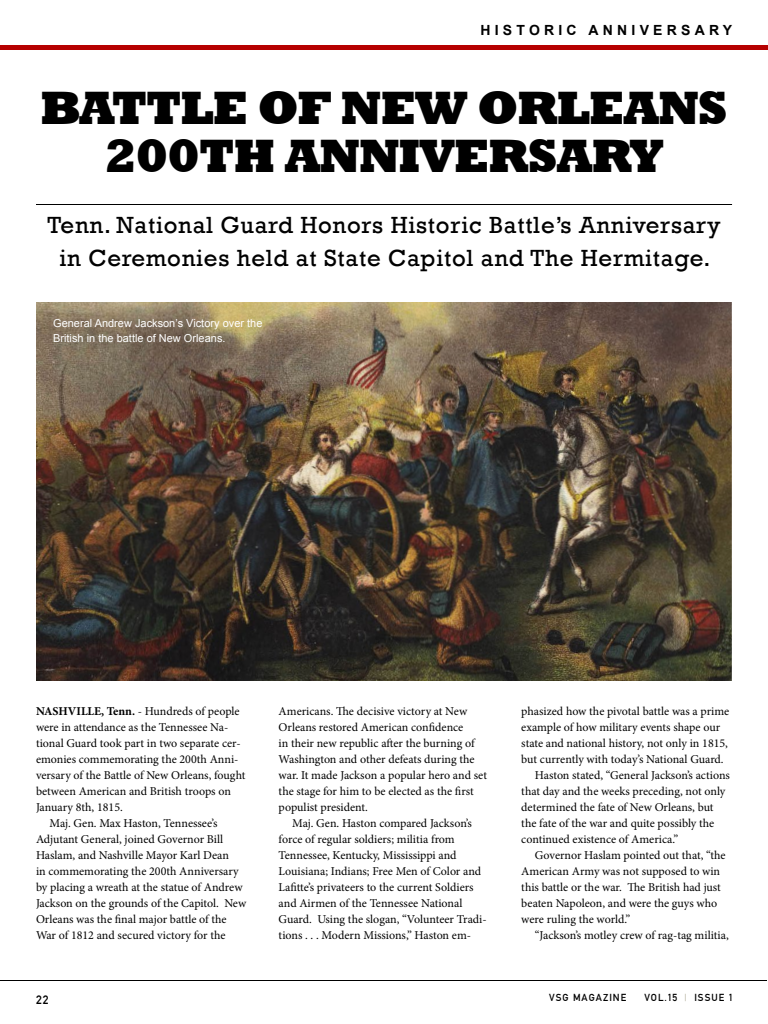
<style>
.page{position:relative;width:768px;height:1024px;background:#fff}
.page>*{position:absolute;margin:0;border:0;box-sizing:border-box;transform-origin:0 0}
.t1{font:800 48px/48px "Rockwell";letter-spacing:-.03em;color:#000;text-align:center}
.t2{font:24px/33px "Rockwell";letter-spacing:.03em;color:#000;text-align:center}
.t3{font:700 14px "Arial";letter-spacing:.3em;color:#000}
.t4{font:12px/16px "Minion Pro";letter-spacing:-.005em;color:#000}
.t5{font:12px "Alte DIN1451 Mittelschrift";color:#000}
.t6{font:11px/15px "Arial";color:#fff}
.t7{font:10px "Alte DIN1451 Mittelschrift";letter-spacing:.1em;color:#000}
.s1{font-weight:700}
.s2{color:#bfbcab}
</style>
<div class="page">
<hr style="left:0;top:980px;width:768px;height:1px;background:#000">
<hr style="left:36px;top:204px;width:696px;height:1px;background:#000">
<div style="left:0;top:45px;width:768px;height:5px;background:#b60000"></div>
<img style="left:36px;top:302px;width:696px;height:379px">
<p class="t3" style="left:481px;top:21px;width:253px">HISTORIC ANNIVERSARY</p>
<h1 class="t1" style="left:40px;top:85px;width:689px">BATTLE OF NEW ORLEANS<br>200TH ANNIVERSARY</h1>
<h2 class="t2" style="left:47px;top:209px;width:675px">Tenn. National Guard Honors Historic Battle’s Anniversary in Ceremonies held at State Capitol and The Hermitage.</h2>
<p class="t6" style="left:53px;top:316px;width:211px">General Andrew Jackson’s Victory over the<br>British in the battle of New Orleans.</p>
<p class="t4" style="left:36px;top:703px;width:205px"><span class="s1">NASHVILLE, Tenn.</span> - Hundreds of people</p>
<p class="t4" style="left:36px;top:719px;width:194px">were in attendance as the Tennessee Na-</p>
<p class="t4" style="left:36px;top:735px;width:206px">tional Guard took part in two separate cer-</p>
<p class="t4" style="left:36px;top:751px;width:204px">emonies commemorating the 200th Anni-</p>
<p class="t4" style="left:36px;top:767px;width:211px">versary of the Battle of New Orleans, fought</p>
<p class="t4" style="left:36px;top:783px;width:196px">between American and British troops on</p>
<p class="t4" style="left:36px;top:799px;width:88px">January 8th, 1815.</p>
<p class="t4" style="left:50px;top:815px;width:169px">Maj. Gen. Max Haston, Tennessee’s</p>
<p class="t4" style="left:36px;top:831px;width:189px">Adjutant General, joined Governor Bill</p>
<p class="t4" style="left:36px;top:847px;width:195px">Haslam, and Nashville Mayor Karl Dean</p>
<p class="t4" style="left:36px;top:863px;width:204px">in commemorating the 200th Anniversary</p>
<p class="t4" style="left:36px;top:879px;width:208px">by placing a wreath at the statue of Andrew</p>
<p class="t4" style="left:36px;top:895px;width:212px">Jackson on the grounds of the Capitol. New</p>
<p class="t4" style="left:36px;top:911px;width:192px">Orleans was the final major battle of the</p>
<p class="t4" style="left:36px;top:927px;width:191px">War of 1812 and secured victory for the</p>
<p class="t5" style="left:36px;top:993px;width:14px">22</p>
<p class="t4" style="left:279px;top:703px;width:210px">Americans. The decisive victory at New Orleans restored American confidence<br>in their new republic after the burning of Washington and other defeats during the war. It made Jackson a popular hero and set the stage for him to be elected as the first populist president.</p>
<p class="t4" style="left:279px;top:815px;width:210px;text-indent:14px">Maj. Gen. Haston compared Jackson’s force of regular soldiers; militia from Tennessee, Kentucky, Mississippi and Louisiana; Indians; Free Men of Color and Lafitte’s privateers to the current Soldiers and Airmen of the Tennessee National Guard. Using the slogan, “Volunteer Tradi&shy;tions . . . Modern Missions,” Haston em-</p>
<p class="t4" style="left:521px;top:703px;width:210px">phasized how the pivotal battle was a prime</p>
<p class="t4" style="left:521px;top:719px;width:200px">example of how military events shape our</p>
<p class="t4" style="left:521px;top:735px;width:208px">state and national history, not only in 1815,</p>
<p class="t4" style="left:521px;top:751px;width:204px">but currently with today’s National Guard.</p>
<p class="t4" style="left:535px;top:767px;width:196px">Haston stated, “General Jackson’s actions</p>
<p class="t4" style="left:521px;top:783px;width:206px">that day and the weeks preceding, not only</p>
<p class="t4" style="left:521px;top:799px;width:194px">determined the fate of New Orleans, but</p>
<p class="t4" style="left:521px;top:815px;width:195px">the fate of the war and quite possibly the</p>
<p class="t4" style="left:521px;top:831px;width:159px">continued existence of America.”</p>
<p class="t4" style="left:535px;top:847px;width:192px">Governor Haslam pointed out that, “the</p>
<p class="t4" style="left:521px;top:863px;width:200px">American Army was not supposed to win</p>
<p class="t4" style="left:521px;top:879px;width:201px">this battle or the war. The British had just</p>
<p class="t4" style="left:521px;top:895px;width:197px">beaten Napoleon, and were the guys who</p>
<p class="t4" style="left:521px;top:911px;width:111px">were ruling the world.”</p>
<p class="t4" style="left:535px;top:927px;width:195px">“Jackson’s motley crew of rag-tag militia,</p>
<p class="t7" style="left:549px;top:992px;width:79px">VSG MAGAZINE</p>
<p class="t7" style="left:644px;top:992px;width:89px">VOL.15 <span class="s2">|</span> ISSUE 1</p>
</div>
